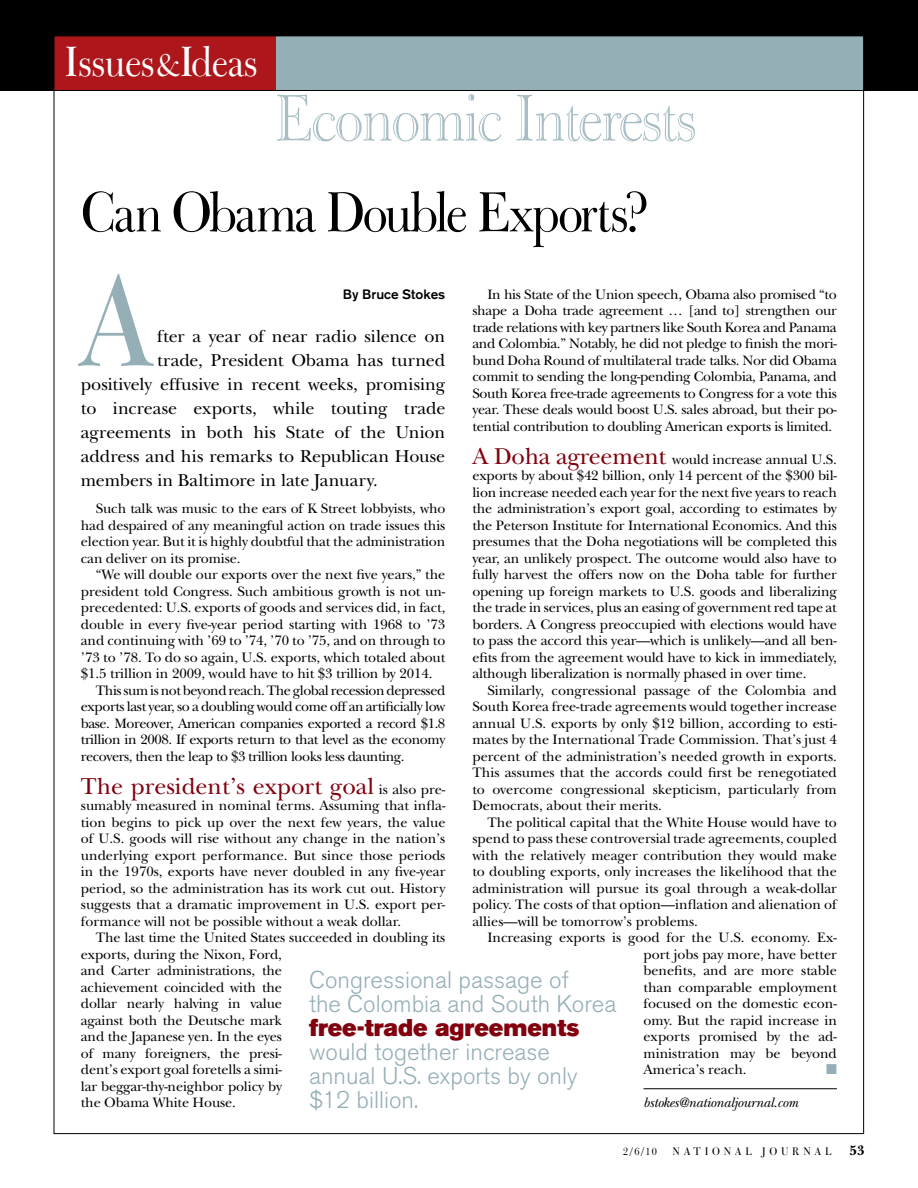
<style>
.page{position:relative;width:918px;height:1188px;background:#fff}
.page>*{position:absolute;margin:0;border:0;box-sizing:border-box;transform-origin:0 0}
.t1{font:122.55px "Bulmer BT";color:#95afb7}
.t2{font:63px "Bulmer Open";letter-spacing:-.04em;color:#a7bec5}
.t3{font:54px "Bulmer BT";letter-spacing:-.04em;color:#000}
.t4{font:40.5px "Bulmer BT";letter-spacing:-.01em;color:#fff}
.t5{font:300 24px/24px "Akzidenz Grotesk BE";color:#95afb7}
.t6{font:24px "New Baskerville";color:#82000e}
.t7{font:24px "Akzidenz Grotesk BE Super";color:#82000e}
.t8{font:18px "New Baskerville";color:#000}
.t9{font:14.25px/16.5px "New Baskerville";letter-spacing:-.01em;color:#000;text-align:justify}
.t10{font:14.25px "New Baskerville";letter-spacing:-.03em;color:#000}
.t11{font:italic 14.25px "New Baskerville";letter-spacing:-.02em;color:#000}
.t12{font:700 14.25px "New Baskerville";color:#000}
.t13{font:14.25px "Zapf Dingbats";color:#95afb7}
.t14{font:500 13.5px "Akzidenz Grotesk BE";color:#000}
.t15{font:10.5px "Bulmer BT";letter-spacing:.36em;color:#000}
.s1{font-size:30px}
.s2{font-size:24px;color:#82000e}
.s3{font-size:14.25px;color:#000}
</style>
<div class="page">
<div style="left:0;top:0;width:918px;height:90px;background:#000"></div>
<div style="left:234px;top:36px;width:629px;height:54px;background:#95afb7"></div>
<div style="left:54px;top:36px;width:221px;height:54px;background:#ad171c"></div>
<hr style="left:644px;top:1088px;width:193px;height:1px;background:#000">
<h3 class="t4" style="left:64px;top:37px;width:195px">Issues<span class="s1">&amp;</span>Ideas</h3>
<h2 class="t2" style="left:274px;top:79px;width:425px">Economic Interests</h2>
<h3 class="t3" style="left:81px;top:179px;width:569px">Can Obama Double Exports?</h3>
<h1 class="t1" style="left:81px;top:247px;width:73px">A</h1>
<p class="t14" style="left:343px;top:285px;width:104px">By Bruce Stokes</p>
<p class="t9" style="left:472px;top:286px;width:366px;text-indent:15px">In his State of the Union speech, Obama also promised “to shape a Doha trade agreement … [and to] strengthen our trade relations with key partners like South Korea and Panama and Colombia.” Notably, he did not pledge to finish the mori&shy;bund Doha Round of multilateral trade talks. Nor did Obama commit to sending the long-pending Colombia, Panama, and South Korea free-trade agreements to Congress for a vote this year. These deals would boost U.S. sales abroad, but their po&shy;tential contribution to doubling American exports is limited.</p>
<p class="t9" style="left:472px;top:451px;width:366px"><span class="s2">A Doha agreement</span> would increase annual U.S. exports by about $42 billion, only 14 percent of the $300 bil&shy;lion increase needed each year for the next five years to reach the administration’s export goal, according to estimates by the Peterson Institute for International Economics. And this presumes that the Doha negotiations will be completed this year, an unlikely prospect. The outcome would also have to fully harvest the offers now on the Doha table for further opening up foreign markets to U.S. goods and liberalizing the trade in services, plus an easing of government red tape at borders. A Congress preoccupied with elections would have to pass the accord this year—which is unlikely—and all ben&shy;efits from the agreement would have to kick in immediately, although liberalization is normally phased in over time.</p>
<p class="t9" style="left:472px;top:682px;width:366px;text-indent:15px">Similarly, congressional passage of the Colombia and South Korea free-trade agreements would together increase annual U.S. exports by only $12 billion, according to esti&shy;mates by the International Trade Commission. That’s just 4 percent of the administration’s needed growth in exports.<br>This assumes that the accords could first be renegotiated to overcome congressional skepticism, particularly from Democrats, about their merits.</p>
<p class="t9" style="left:472px;top:814px;width:366px;text-indent:15px">The political capital that the White House would have to spend to pass these controversial trade agreements, coupled with the relatively meager contribution they would make to doubling exports, only increases the likelihood that the administration will pursue its goal through a weak-dollar policy. The costs of that option—inflation and alienation of allies—will be tomorrow’s problems.</p>
<p class="t9" style="left:644px;top:929px;width:195px;text-indent:-156px">Increasing exports is good for the U.S. economy. Ex&shy;port jobs pay more, have better benefits, and are more stable than comparable employment focused on the domestic econ&shy;omy. But the rapid increase in exports promised by the ad&shy;ministration may be beyond America’s reach.</p>
<p class="t8" style="left:157px;top:325px;width:290px">fter a year of near radio silence on</p>
<p class="t8" style="left:157px;top:349px;width:290px">trade, President Obama has turned</p>
<p class="t8" style="left:81px;top:373px;width:366px">positively effusive in recent weeks, promising</p>
<p class="t8" style="left:81px;top:397px;width:366px">to increase exports, while touting trade</p>
<p class="t8" style="left:81px;top:421px;width:366px">agreements in both his State of the Union</p>
<p class="t8" style="left:81px;top:445px;width:366px">address and his remarks to Republican House</p>
<p class="t8" style="left:81px;top:469px;width:299px">members in Baltimore in late January.</p>
<p class="t9" style="left:81px;top:500px;width:366px;text-indent:15px">Such talk was music to the ears of K Street lobbyists, who had despaired of any meaningful action on trade issues this election year. But it is highly doubtful that the administration can deliver on its promise.</p>
<p class="t9" style="left:96px;top:566px;width:351px">“We will double our exports over the next five years,” the</p>
<p class="t9" style="left:81px;top:583px;width:366px">president told Congress. Such ambitious growth is not un-</p>
<p class="t9" style="left:81px;top:599px;width:366px">precedented: U.S. exports of goods and services did, in fact,</p>
<p class="t9" style="left:81px;top:616px;width:366px">double in every five-year period starting with 1968 to ’73</p>
<p class="t9" style="left:81px;top:632px;width:366px">and continuing with ’69 to ’74, ’70 to ’75, and on through to</p>
<p class="t9" style="left:81px;top:649px;width:366px">’73 to ’78. To do so again, U.S. exports, which totaled about</p>
<p class="t9" style="left:81px;top:665px;width:353px">$1.5 trillion in 2009, would have to hit $3 trillion by 2014.</p>
<p class="t10" style="left:96px;top:682px;width:351px">This sum is not beyond reach. The global recession depressed</p>
<p class="t10" style="left:81px;top:698px;width:366px">exports last year, so a doubling would come off an artificially low</p>
<p class="t10" style="left:81px;top:715px;width:366px">base. Moreover, American companies exported a record $1.8</p>
<p class="t10" style="left:81px;top:731px;width:366px">trillion in 2008. If exports return to that level as the economy</p>
<p class="t10" style="left:81px;top:748px;width:325px">recovers, then the leap to $3 trillion looks less daunting.</p>
<h3 class="t6" style="left:81px;top:772px;width:366px">The president’s export goal <span class="s3">is also pre-</span></h3>
<p class="t9" style="left:81px;top:797px;width:366px">sumably measured in nominal terms. Assuming that infla&shy;tion begins to pick up over the next few years, the value of U.S. goods will rise without any change in the nation’s underlying export performance. But since those periods in the 1970s, exports have never doubled in any five-year period, so the administration has its work cut out. History suggests that a dramatic improvement in U.S. export per&shy;formance will not be possible without a weak dollar.</p>
<p class="t9" style="left:81px;top:929px;width:366px;text-align:left;text-indent:15px">The last time the United States succeeded in doubling its exports, during the Nixon, Ford,<br>and Carter administrations, the<br>achievement coincided with the<br>dollar nearly halving in value<br>against both the Deutsche mark<br>and the Japanese yen. In the eyes<br>of many foreigners, the presi-<br>dent’s export goal foretells a simi-<br>lar beggar-thy-neighbor policy by<br>the Obama White House.</p>
<h3 class="t5" style="left:309px;top:968px;width:309px">Congressional passage of<br>the Colombia and South Korea</h3>
<h3 class="t7" style="left:309px;top:1014px;width:272px">free-trade agreements</h3>
<h3 class="t5" style="left:309px;top:1040px;width:270px">would together increase annual U.S. exports by only $12 billion.</h3>
<p class="t13" style="left:826px;top:1062px;width:12px">■</p>
<p class="t11" style="left:644px;top:1094px;width:156px">bstokes@nationaljournal.com</p>
<p class="t15" style="left:623px;top:1145px;width:35px">2/6/10</p>
<p class="t15" style="left:673px;top:1145px;width:160px">Nation al Journ al</p>
<p class="t12" style="left:850px;top:1142px;width:16px">53</p>
</div>
